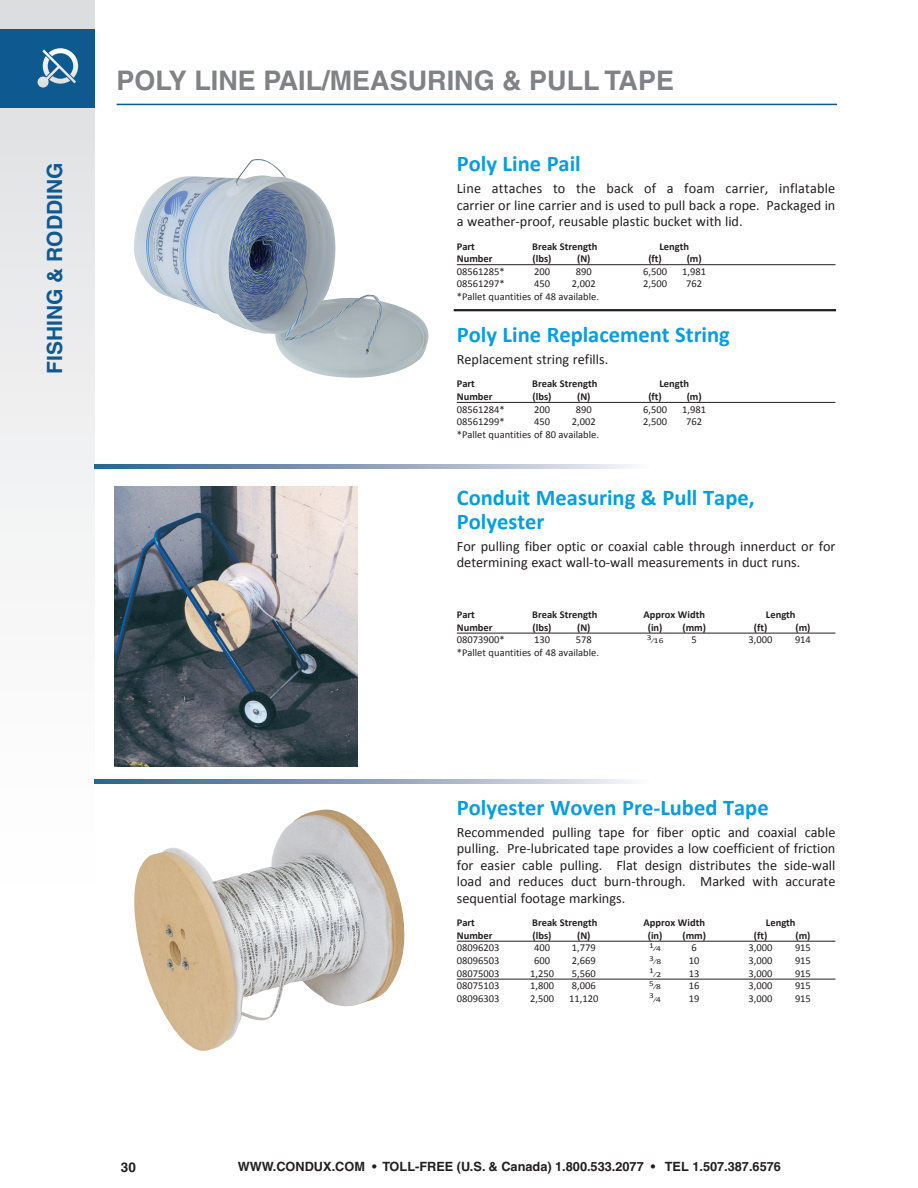
<style>
.page{position:relative;width:918px;height:1188px;background:#fff}
.page>*{position:absolute;margin:0;border:0;box-sizing:border-box;transform-origin:0 0}
.t1{font:700 27px "Helvetica";color:#808285}
.t2{font:700 22.5px/24px "Calibri";color:#069ddc}
.t3{font:700 21px "Helvetica";color:#0e5990}
.t4{font:14.25px/16.5px "Calibri";color:#231f20;text-align:justify}
.t5{font:700 13.5px "Helvetica";color:#231f20}
.t6{font:700 12.75px "Helvetica";color:#231f20}
.t7{font:10.5px "Calibri";color:#231f20}
.t8{font:700 10.5px "Calibri";color:#231f20}
.t9{font:7.5px "Calibri";color:#231f20;scale:1.25 1}
</style>
<div class="page">
<div style="left:0;top:0;width:94px;height:919px;background:linear-gradient(to bottom,#dedfe1,#fff)"></div>
<div style="left:0;top:29px;width:94px;height:78px;background:#0e5990"></div>
<svg style="left:38px;top:48px;width:40px;height:40px"></svg>
<hr style="left:117px;top:104px;width:720px;height:1px;background:#0e5990">
<hr style="left:457px;top:264px;width:379px;height:1px;background:#231f20">
<hr style="left:457px;top:402px;width:379px;height:1px;background:#231f20">
<hr style="left:457px;top:633px;width:379px;height:1px;background:#231f20">
<hr style="left:457px;top:941px;width:379px;height:1px;background:#231f20">
<hr style="left:457px;top:979px;width:379px;height:1px;background:#231f20">
<hr style="left:454px;top:309px;width:382px;height:2px;background:#231f20">
<img style="left:134px;top:159px;width:295px;height:219px">
<svg style="left:95px;top:465px;width:538px;height:3px;background:#8da3bc"></svg>
<svg style="left:95px;top:780px;width:538px;height:3px;background:#8da3bc"></svg>
<img style="left:115px;top:487px;width:243px;height:279px">
<img style="left:134px;top:810px;width:271px;height:241px">
<h3 class="t3" style="left:42px;top:374px;width:212px;rotate:-90deg">FISHING &amp; RODDING</h3>
<h1 class="t1" style="left:117px;top:64px;width:559px">POLY LINE PAIL/MEASURING &amp; PULL TAPE</h1>
<h2 class="t2" style="left:457px;top:152px;width:126px">Poly Line Pail</h2>
<p class="t4" style="left:457px;top:180px;width:380px">Line attaches to the back of a foam carrier, inflatable carrier or line carrier and is used to pull back a rope. Packaged in a weather-proof, reusable plastic bucket with lid.</p>
<p class="t8" style="left:457px;top:239px;width:20px">Part</p>
<p class="t8" style="left:532px;top:239px;width:67px">Break Strength</p>
<p class="t8" style="left:659px;top:239px;width:31px">Length</p>
<p class="t8" style="left:457px;top:252px;width:37px">Number</p>
<p class="t8" style="left:533px;top:252px;width:20px">(lbs)</p>
<p class="t8" style="left:577px;top:252px;width:15px">(N)</p>
<p class="t8" style="left:648px;top:252px;width:15px">(ft)</p>
<p class="t8" style="left:687px;top:252px;width:17px">(m)</p>
<p class="t7" style="left:457px;top:265px;width:49px">08561285*</p>
<p class="t7" style="left:534px;top:265px;width:17px">200</p>
<p class="t7" style="left:576px;top:265px;width:17px">890</p>
<p class="t7" style="left:643px;top:265px;width:25px">6,500</p>
<p class="t7" style="left:682px;top:265px;width:25px">1,981</p>
<p class="t7" style="left:457px;top:277px;width:49px">08561297*</p>
<p class="t7" style="left:534px;top:277px;width:17px">450</p>
<p class="t7" style="left:572px;top:277px;width:25px">2,002</p>
<p class="t7" style="left:643px;top:277px;width:25px">2,500</p>
<p class="t7" style="left:686px;top:277px;width:17px">762</p>
<p class="t7" style="left:457px;top:290px;width:144px">*Pallet quantities of 48 available.</p>
<h2 class="t2" style="left:457px;top:323px;width:275px">Poly Line Replacement String</h2>
<p class="t4" style="left:457px;top:351px;width:153px">Replacement string refills.</p>
<p class="t8" style="left:457px;top:377px;width:20px">Part</p>
<p class="t8" style="left:532px;top:377px;width:67px">Break Strength</p>
<p class="t8" style="left:659px;top:377px;width:31px">Length</p>
<p class="t8" style="left:457px;top:390px;width:37px">Number</p>
<p class="t8" style="left:533px;top:390px;width:20px">(lbs)</p>
<p class="t8" style="left:577px;top:390px;width:15px">(N)</p>
<p class="t8" style="left:648px;top:390px;width:15px">(ft)</p>
<p class="t8" style="left:687px;top:390px;width:17px">(m)</p>
<p class="t7" style="left:457px;top:402px;width:49px">08561284*</p>
<p class="t7" style="left:534px;top:402px;width:17px">200</p>
<p class="t7" style="left:576px;top:402px;width:17px">890</p>
<p class="t7" style="left:643px;top:402px;width:25px">6,500</p>
<p class="t7" style="left:682px;top:402px;width:25px">1,981</p>
<p class="t7" style="left:457px;top:415px;width:49px">08561299*</p>
<p class="t7" style="left:534px;top:415px;width:17px">450</p>
<p class="t7" style="left:572px;top:415px;width:25px">2,002</p>
<p class="t7" style="left:643px;top:415px;width:25px">2,500</p>
<p class="t7" style="left:686px;top:415px;width:17px">762</p>
<p class="t7" style="left:457px;top:428px;width:144px">*Pallet quantities of 80 available.</p>
<h2 class="t2" style="left:457px;top:485px;width:299px">Conduit Measuring &amp; Pull Tape,<br>Polyester</h2>
<p class="t4" style="left:457px;top:538px;width:380px">For pulling fiber optic or coaxial cable through innerduct or for determining exact wall-to-wall measurements in duct runs.</p>
<p class="t8" style="left:457px;top:608px;width:20px">Part</p>
<p class="t8" style="left:532px;top:608px;width:67px">Break Strength</p>
<p class="t8" style="left:644px;top:608px;width:63px">Approx Width</p>
<p class="t8" style="left:766px;top:608px;width:31px">Length</p>
<p class="t8" style="left:457px;top:620px;width:37px">Number</p>
<p class="t8" style="left:533px;top:620px;width:20px">(lbs)</p>
<p class="t8" style="left:577px;top:620px;width:15px">(N)</p>
<p class="t8" style="left:648px;top:620px;width:16px">(in)</p>
<p class="t8" style="left:682px;top:620px;width:25px">(mm)</p>
<p class="t8" style="left:754px;top:620px;width:15px">(ft)</p>
<p class="t8" style="left:795px;top:620px;width:17px">(m)</p>
<p class="t7" style="left:457px;top:633px;width:49px">08073900*</p>
<p class="t7" style="left:534px;top:633px;width:17px">130</p>
<p class="t7" style="left:576px;top:633px;width:17px">578</p>
<p class="t9" style="left:647px;top:636px;width:15px">3⁄16</p>
<p class="t7" style="left:692px;top:633px;width:7px">5</p>
<p class="t7" style="left:749px;top:633px;width:25px">3,000</p>
<p class="t7" style="left:795px;top:633px;width:17px">914</p>
<p class="t7" style="left:457px;top:646px;width:144px">*Pallet quantities of 48 available.</p>
<h2 class="t2" style="left:457px;top:795px;width:313px">Polyester Woven Pre-Lubed Tape</h2>
<p class="t4" style="left:457px;top:824px;width:380px">Recommended pulling tape for fiber optic and coaxial cable pulling. Pre-lubricated tape provides a low coefficient of friction for easier cable pulling. Flat design distributes the side-wall load and reduces duct burn-through. Marked with accurate sequential footage markings.</p>
<p class="t8" style="left:457px;top:916px;width:20px">Part</p>
<p class="t8" style="left:532px;top:916px;width:67px">Break Strength</p>
<p class="t8" style="left:644px;top:916px;width:63px">Approx Width</p>
<p class="t8" style="left:766px;top:916px;width:31px">Length</p>
<p class="t8" style="left:457px;top:929px;width:37px">Number</p>
<p class="t8" style="left:533px;top:929px;width:20px">(lbs)</p>
<p class="t8" style="left:577px;top:929px;width:15px">(N)</p>
<p class="t8" style="left:648px;top:929px;width:16px">(in)</p>
<p class="t8" style="left:682px;top:929px;width:25px">(mm)</p>
<p class="t8" style="left:754px;top:929px;width:15px">(ft)</p>
<p class="t8" style="left:795px;top:929px;width:17px">(m)</p>
<p class="t7" style="left:457px;top:941px;width:44px">08096203</p>
<p class="t7" style="left:534px;top:941px;width:17px">400</p>
<p class="t7" style="left:572px;top:941px;width:25px">1,779</p>
<p class="t9" style="left:649px;top:944px;width:11px">1⁄4</p>
<p class="t7" style="left:692px;top:941px;width:7px">6</p>
<p class="t7" style="left:749px;top:941px;width:25px">3,000</p>
<p class="t7" style="left:795px;top:941px;width:17px">915</p>
<p class="t7" style="left:457px;top:954px;width:44px">08096503</p>
<p class="t7" style="left:534px;top:954px;width:17px">600</p>
<p class="t7" style="left:572px;top:954px;width:25px">2,669</p>
<p class="t9" style="left:649px;top:957px;width:11px">3⁄8</p>
<p class="t7" style="left:689px;top:954px;width:12px">10</p>
<p class="t7" style="left:749px;top:954px;width:25px">3,000</p>
<p class="t7" style="left:795px;top:954px;width:17px">915</p>
<p class="t7" style="left:457px;top:966px;width:44px">08075003</p>
<p class="t7" style="left:530px;top:966px;width:25px">1,250</p>
<p class="t7" style="left:572px;top:966px;width:25px">5,560</p>
<p class="t9" style="left:649px;top:969px;width:11px">1⁄2</p>
<p class="t7" style="left:689px;top:966px;width:12px">13</p>
<p class="t7" style="left:749px;top:966px;width:25px">3,000</p>
<p class="t7" style="left:795px;top:966px;width:17px">915</p>
<p class="t7" style="left:457px;top:979px;width:44px">08075103</p>
<p class="t7" style="left:530px;top:979px;width:25px">1,800</p>
<p class="t7" style="left:572px;top:979px;width:25px">8,006</p>
<p class="t9" style="left:649px;top:982px;width:11px">5⁄8</p>
<p class="t7" style="left:689px;top:979px;width:12px">16</p>
<p class="t7" style="left:749px;top:979px;width:25px">3,000</p>
<p class="t7" style="left:795px;top:979px;width:17px">915</p>
<p class="t7" style="left:457px;top:992px;width:44px">08096303</p>
<p class="t7" style="left:530px;top:992px;width:25px">2,500</p>
<p class="t7" style="left:569px;top:992px;width:31px">11,120</p>
<p class="t9" style="left:649px;top:995px;width:11px">3⁄4</p>
<p class="t7" style="left:689px;top:992px;width:12px">19</p>
<p class="t7" style="left:749px;top:992px;width:25px">3,000</p>
<p class="t7" style="left:795px;top:992px;width:17px">915</p>
<p class="t5" style="left:121px;top:1159px;width:17px">30</p>
<p class="t6" style="left:238px;top:1159px;width:545px">WWW.CONDUX.COM • TOLL-FREE (U.S. &amp; Canada) 1.800.533.2077 • TEL 1.507.387.6576</p>
</div>
